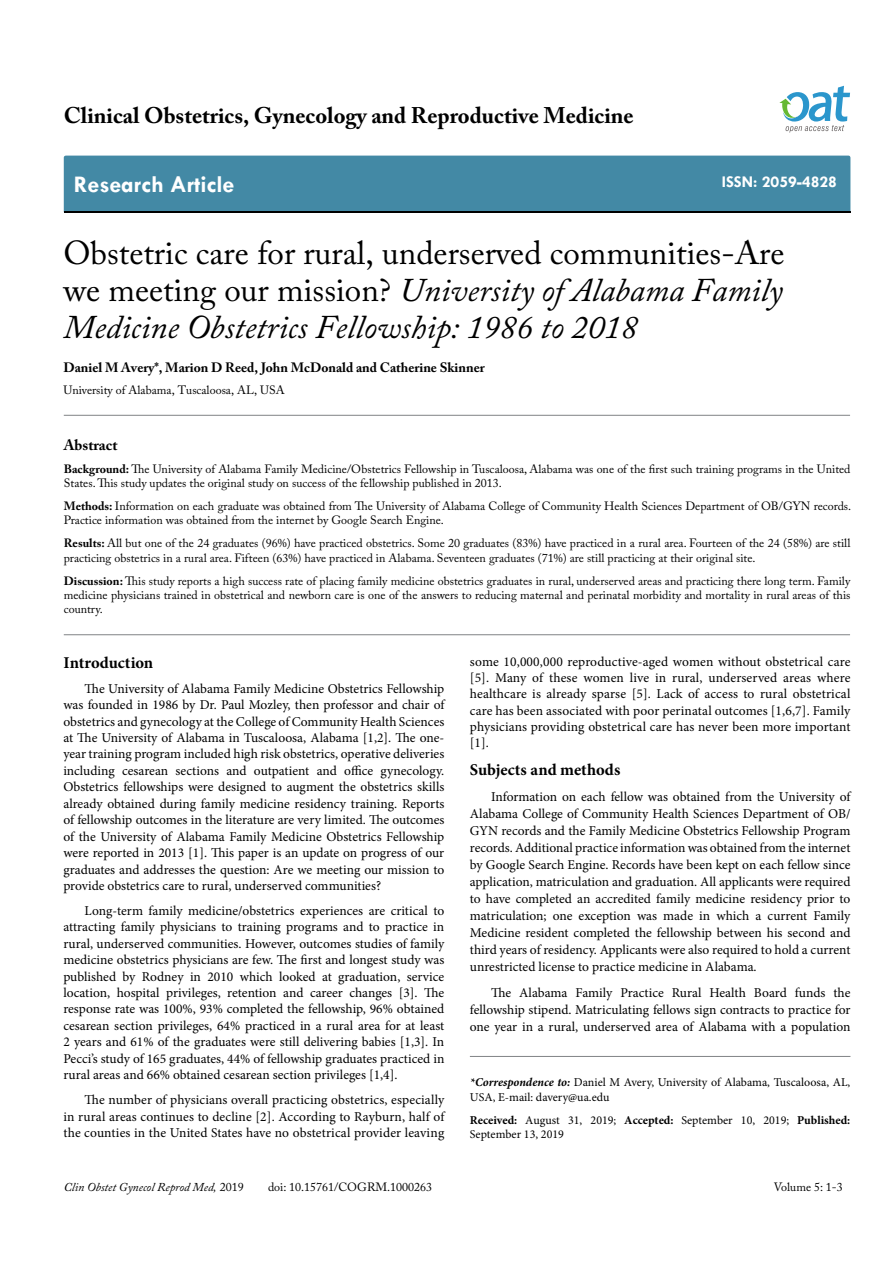
<style>
.page{position:relative;width:893px;height:1263px;background:#fff}
.page>*{position:absolute;margin:0;border:0;box-sizing:border-box;transform-origin:0 0}
.t1{font:33px/37.5px "Adobe Caslon Pro";color:#000;text-align:justify}
.t2{font:700 24px "Tw Cen";color:#fff}
.t3{font:700 22.5px "Adobe Caslon Pro";color:#000}
.t4{font:700 16.5px "Minion Pro";color:#000}
.t5{font:700 16.5px "Tw Cen";color:#fff}
.t6{font:700 15px "Adobe Caslon Pro";color:#000}
.t7{font:13.5px/16.5px "Minion Pro";color:#000;text-align:justify}
.t8{font:700 13.5px "Adobe Caslon Pro";color:#000}
.t9{font:12px/14.4px "Adobe Caslon Pro";color:#000}
.t10{font:12px/14.4px "Minion Pro";color:#000}
.t11{font:italic 12px "Adobe Caslon Pro";color:#000}
.s1{font-style:italic}
.s2{font-weight:700}
.s3{font-weight:700;font-style:italic}
.s4{font-style:normal}
</style>
<div class="page">
<div style="left:64px;top:156px;width:786px;height:56px;background:#4389a5"></div>
<svg style="left:779px;top:86px;width:71px;height:47px"></svg>
<hr style="left:64px;top:415px;width:786px;height:1px;background:#808285">
<hr style="left:64px;top:634px;width:786px;height:1px;background:#808285">
<hr style="left:470px;top:1056px;width:380px;height:1px;background:#808285">
<h3 class="t3" style="left:64px;top:102px;width:571px">Clinical Obstetrics, Gynecology and Reproductive Medicine</h3>
<h2 class="t2" style="left:74px;top:170px;width:162px">Research Article</h2>
<p class="t5" style="left:722px;top:172px;width:117px">ISSN: 2059-4828</p>
<h1 class="t1" style="left:63px;top:233px;width:723px">Obstetric care for rural, underserved communities-Are we meeting our mission? <span class="s1">University of Alabama Family Medicine Obstetrics Fellowship: 1986 to 2018</span></h1>
<p class="t8" style="left:63px;top:359px;width:423px">Daniel M Avery*, Marion D Reed, John McDonald and Catherine Skinner</p>
<p class="t9" style="left:63px;top:383px;width:223px">University of Alabama, Tuscaloosa, AL, USA</p>
<p class="t6" style="left:64px;top:436px;width:55px">Abstract</p>
<p class="t9" style="left:64px;top:461px;width:788px"><span class="s2">Background:</span> The University of Alabama Family Medicine/Obstetrics Fellowship in Tuscaloosa, Alabama was one of the first such training programs in the United<br>States. This study updates the original study on success of the fellowship published in 2013.</p>
<p class="t9" style="left:64px;top:499px;width:789px"><span class="s2">Methods:</span> Information on each graduate was obtained from The University of Alabama College of Community Health Sciences Department of OB/GYN records.<br>Practice information was obtained from the internet by Google Search Engine.</p>
<p class="t9" style="left:64px;top:536px;width:788px"><span class="s2">Results:</span> All but one of the 24 graduates (96%) have practiced obstetrics. Some 20 graduates (83%) have practiced in a rural area. Fourteen of the 24 (58%) are still practicing obstetrics in a rural area. Fifteen (63%) have practiced in Alabama. Seventeen graduates (71%) are still practicing at their original site.</p>
<p class="t9" style="left:64px;top:573px;width:788px;text-align:justify"><span class="s2">Discussion:</span> This study reports a high success rate of placing family medicine obstetrics graduates in rural, underserved areas and practicing there long term. Family medicine physicians trained in obstetrical and newborn care is one of the answers to reducing maternal and perinatal morbidity and mortality in rural areas of this country.</p>
<p class="t4" style="left:63px;top:651px;width:91px">Introduction</p>
<p class="t7" style="left:63px;top:680px;width:382px;text-indent:21px">The University of Alabama Family Medicine Obstetrics Fellowship was founded in 1986 by Dr. Paul Mozley, then professor and chair of obstetrics and gynecology at the College of Community Health Sciences at The University of Alabama in Tuscaloosa, Alabama [1,2]. The one&shy;year training program included high risk obstetrics, operative deliveries including cesarean sections and outpatient and office gynecology.<br>Obstetrics fellowships were designed to augment the obstetrics skills already obtained during family medicine residency training. Reports of fellowship outcomes in the literature are very limited. The outcomes of the University of Alabama Family Medicine Obstetrics Fellowship were reported in 2013 [1]. This paper is an update on progress of our graduates and addresses the question: Are we meeting our mission to provide obstetrics care to rural, underserved communities?</p>
<p class="t7" style="left:63px;top:902px;width:383px;text-indent:21px">Long-term family medicine/obstetrics experiences are critical to attracting family physicians to training programs and to practice in rural, underserved communities. However, outcomes studies of family medicine obstetrics physicians are few. The first and longest study was published by Rodney in 2010 which looked at graduation, service location, hospital privileges, retention and career changes [3]. The response rate was 100%, 93% completed the fellowship, 96% obtained cesarean section privileges, 64% practiced in a rural area for at least 2 years and 61% of the graduates were still delivering babies [1,3]. In Pecci’s study of 165 graduates, 44% of fellowship graduates practiced in rural areas and 66% obtained cesarean section privileges [1,4].</p>
<p class="t7" style="left:63px;top:1091px;width:382px;text-indent:21px">The number of physicians overall practicing obstetrics, especially in rural areas continues to decline [2]. According to Rayburn, half of the counties in the United States have no obstetrical provider leaving</p>
<p class="t7" style="left:470px;top:654px;width:382px">some 10,000,000 reproductive-aged women without obstetrical care [5]. Many of these women live in rural, underserved areas where healthcare is already sparse [5]. Lack of access to rural obstetrical care has been associated with poor perinatal outcomes [1,6,7]. Family physicians providing obstetrical care has never been more important [1].</p>
<p class="t4" style="left:470px;top:758px;width:152px">Subjects and methods</p>
<p class="t7" style="left:470px;top:788px;width:382px;line-height:17px;text-indent:21px">Information on each fellow was obtained from the University of Alabama College of Community Health Sciences Department of OB/ GYN records and the Family Medicine Obstetrics Fellowship Program records. Additional practice information was obtained from the internet by Google Search Engine. Records have been kept on each fellow since application, matriculation and graduation. All applicants were required to have completed an accredited family medicine residency prior to matriculation; one exception was made in which a current Family Medicine resident completed the fellowship between his second and third years of residency. Applicants were also required to hold a current unrestricted license to practice medicine in Alabama.</p>
<p class="t7" style="left:470px;top:984px;width:382px;line-height:17px;text-indent:21px">The Alabama Family Practice Rural Health Board funds the fellowship stipend. Matriculating fellows sign contracts to practice for one year in a rural, underserved area of Alabama with a population</p>
<p class="t10" style="left:470px;top:1075px;width:382px"><span class="s3">*Correspondence to:</span> Daniel M Avery, University of Alabama, Tuscaloosa, AL,<br>USA, E-mail: davery@ua.edu</p>
<p class="t10" style="left:470px;top:1113px;width:382px"><span class="s2">Received:</span> August 31, 2019; <span class="s2">Accepted:</span> September 10, 2019; <span class="s2">Published:<br></span>September 13, 2019</p>
<p class="t11" style="left:64px;top:1180px;width:181px">Clin Obstet Gynecol Reprod Med, <span class="s4">2019</span></p>
<p class="t9" style="left:268px;top:1180px;width:166px">doi: 10.15761/COGRM.1000263</p>
<p class="t9" style="left:774px;top:1180px;width:71px">Volume 5: 1-3</p>
</div>
